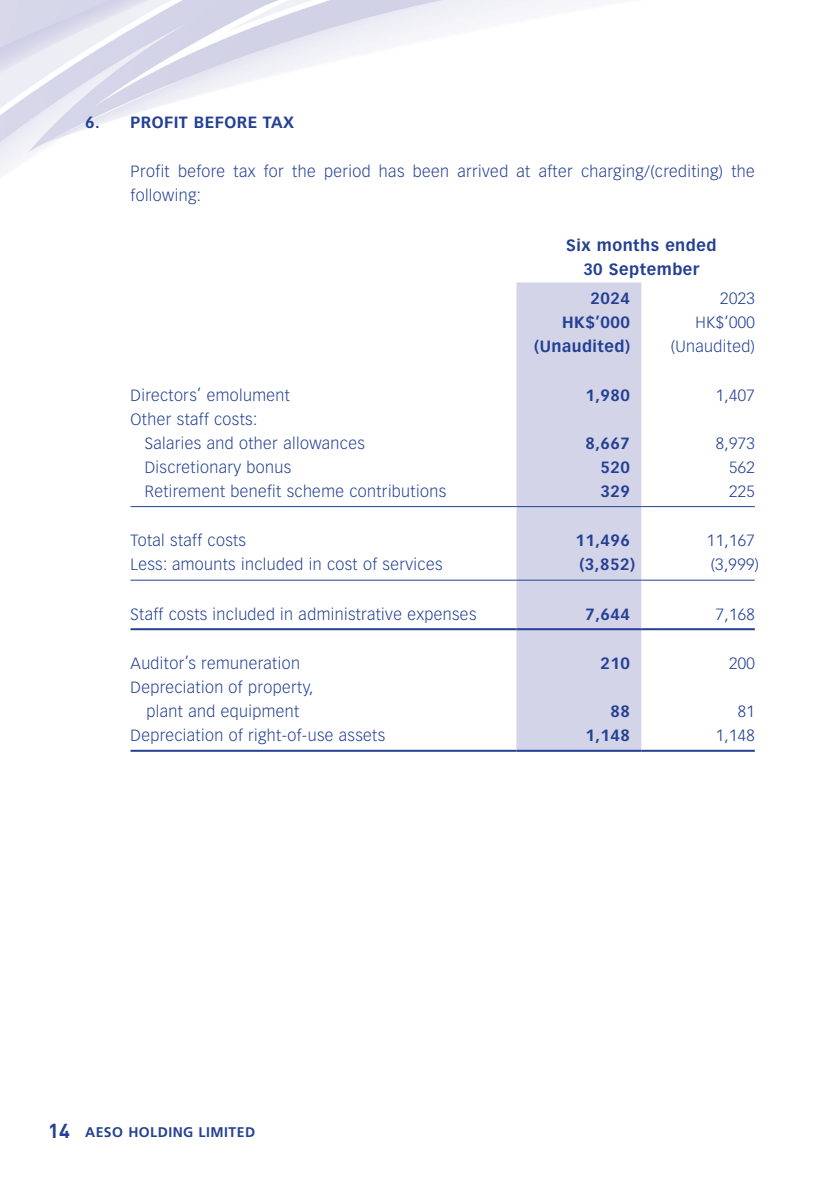
<style>
.page{position:relative;width:840px;height:1191px;background:#fff}
.page>*{position:absolute;margin:0;border:0;box-sizing:border-box;transform-origin:0 0}
.t1{font:300 16px/24px "Vectora LT Std";letter-spacing:.025em;color:#234093}
.t2{font:700 16px/24px "Vectora LT Std";letter-spacing:.03em;color:#234093;text-align:center}
.t3{font:700 14px "Frutiger LT Std";letter-spacing:.035em;color:#234093}
.s1{font-family:"DIN";font-size:20px}
</style>
<div class="page">
<img style="left:0;top:0;width:755px;height:752px">
<div style="left:516px;top:282px;width:125px;height:468px;background:#d4d4e8"></div>
<hr style="left:130px;top:506px;width:386px;height:1px;background:#234093">
<hr style="left:516px;top:506px;width:125px;height:1px;background:#234093">
<hr style="left:641px;top:506px;width:113px;height:1px;background:#234093">
<hr style="left:130px;top:579px;width:386px;height:1px;background:#234093">
<hr style="left:516px;top:579px;width:125px;height:1px;background:#234093">
<hr style="left:641px;top:579px;width:113px;height:1px;background:#234093">
<hr style="left:130px;top:628px;width:386px;height:2px;background:#234093">
<hr style="left:516px;top:628px;width:125px;height:2px;background:#234093">
<hr style="left:641px;top:628px;width:113px;height:2px;background:#234093">
<hr style="left:130px;top:750px;width:386px;height:2px;background:#234093">
<hr style="left:516px;top:750px;width:125px;height:2px;background:#234093">
<hr style="left:641px;top:750px;width:113px;height:2px;background:#234093">
<p class="t2" style="left:85px;top:110px;width:210px">6. PROFIT BEFORE TAX</p>
<p class="t1" style="left:130px;top:160px;width:625px">Profit before tax for the period has been arrived at after charging/(crediting) the following:</p>
<p class="t2" style="left:566px;top:233px;width:152px">Six months ended<br>30 September</p>
<p class="t2" style="left:590px;top:287px;width:41px">2024</p>
<p class="t1" style="left:719px;top:287px;width:36px">2023</p>
<p class="t2" style="left:562px;top:311px;width:69px">HK$’000</p>
<p class="t1" style="left:695px;top:311px;width:61px">HK$’000</p>
<p class="t2" style="left:534px;top:335px;width:97px">(Unaudited)</p>
<p class="t1" style="left:670px;top:335px;width:85px">(Unaudited)</p>
<p class="t1" style="left:130px;top:383px;width:161px">Directors’ emolument</p>
<p class="t2" style="left:585px;top:383px;width:46px">1,980</p>
<p class="t1" style="left:715px;top:383px;width:41px">1,407</p>
<p class="t1" style="left:145px;top:407px;width:221px;text-indent:-14px">Other staff costs:<br>Salaries and other allowances</p>
<p class="t2" style="left:585px;top:431px;width:46px">8,667</p>
<p class="t1" style="left:715px;top:431px;width:41px">8,973</p>
<p class="t1" style="left:145px;top:455px;width:148px">Discretionary bonus</p>
<p class="t2" style="left:600px;top:455px;width:31px">520</p>
<p class="t1" style="left:728px;top:455px;width:27px">562</p>
<p class="t1" style="left:145px;top:479px;width:303px">Retirement benefit scheme contributions</p>
<p class="t2" style="left:600px;top:479px;width:31px">329</p>
<p class="t1" style="left:728px;top:479px;width:27px">225</p>
<p class="t1" style="left:130px;top:528px;width:117px">Total staff costs</p>
<p class="t2" style="left:575px;top:528px;width:56px">11,496</p>
<p class="t1" style="left:706px;top:528px;width:49px">11,167</p>
<p class="t1" style="left:130px;top:552px;width:313px">Less: amounts included in cost of services</p>
<p class="t2" style="left:579px;top:552px;width:57px">(3,852)</p>
<p class="t1" style="left:710px;top:552px;width:50px">(3,999)</p>
<p class="t1" style="left:130px;top:602px;width:347px">Staff costs included in administrative expenses</p>
<p class="t2" style="left:585px;top:602px;width:46px">7,644</p>
<p class="t1" style="left:715px;top:602px;width:41px">7,168</p>
<p class="t1" style="left:130px;top:651px;width:171px">Auditor’s remuneration</p>
<p class="t2" style="left:600px;top:651px;width:31px">210</p>
<p class="t1" style="left:728px;top:651px;width:27px">200</p>
<p class="t1" style="left:130px;top:675px;width:184px;text-align:center">Depreciation of property, plant and equipment</p>
<p class="t2" style="left:610px;top:699px;width:21px">88</p>
<p class="t1" style="left:737px;top:699px;width:19px">81</p>
<p class="t1" style="left:130px;top:723px;width:256px">Depreciation of right-of-use assets</p>
<p class="t2" style="left:585px;top:723px;width:46px">1,148</p>
<p class="t1" style="left:715px;top:723px;width:41px">1,148</p>
<p class="t3" style="left:48px;top:1124px;width:208px"><span class="s1">14</span> AESO HOLDING LIMITED</p>
</div>
